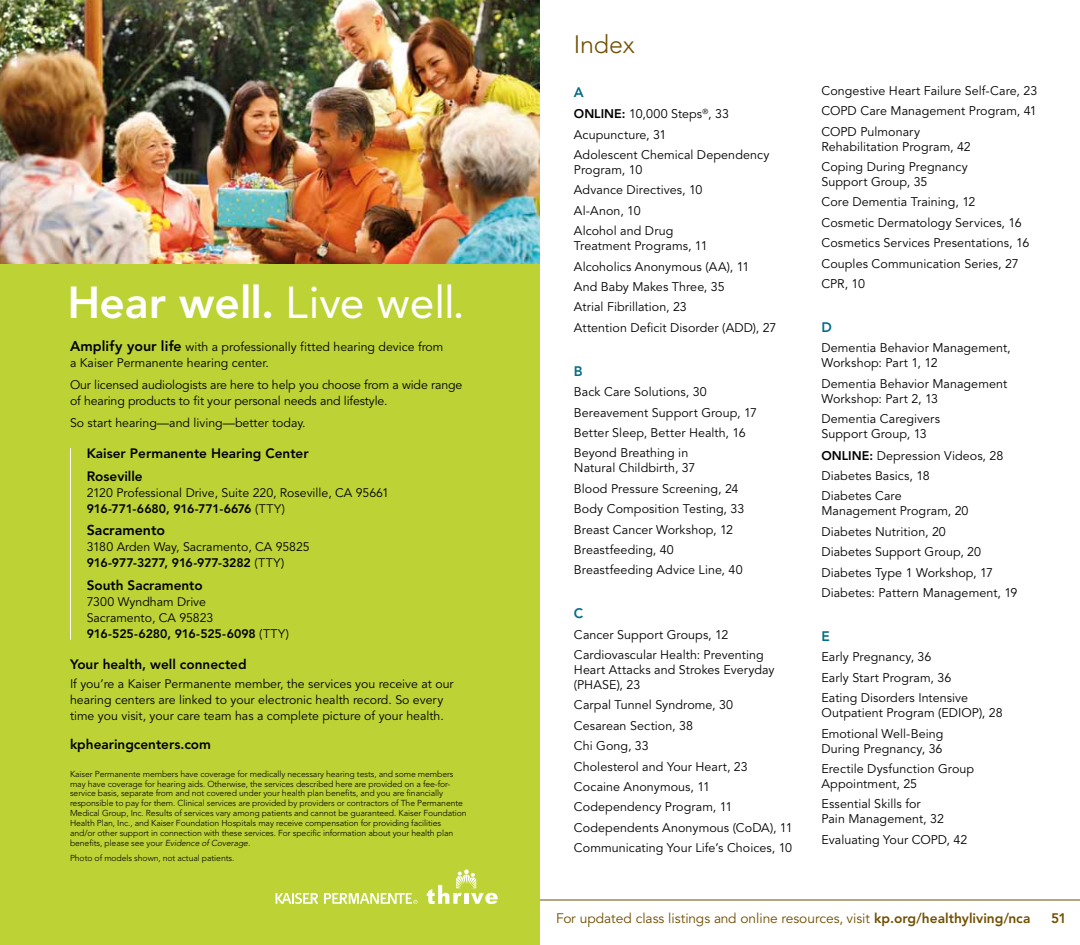
<style>
.page{position:relative;width:1080px;height:945px;background:#fff}
.page>*{position:absolute;margin:0;border:0;box-sizing:border-box;transform-origin:0 0}
.t1{font:800 44.38px "Avenir";color:#fff}
.t2{font:300 25px "Avenir";color:#714f00}
.t3{font:800 14.25px "Avenir";color:#000}
.t4{font:13.75px "Avenir";color:#714f00}
.t5{font:800 13.75px "Avenir";color:#006c85}
.t6{font:800 13.75px "Avenir";color:#714f00}
.t7{font:800 13.62px/22.9px "Avenir";color:#000}
.t8{font:12.5px/20.4px "Avenir";letter-spacing:.005em;color:#000}
.t9{font:12.38px/16px "Avenir";color:#000}
.t10{font:300 8.62px/9.9px "Avenir";letter-spacing:-.01em;color:#000}
.s1{font-weight:400}
.s2{font-weight:800;font-size:14.25px}
.s3{font-weight:800}
.s4{font-style:italic}
</style>
<div class="page">
<hr style="left:540px;top:900px;width:540px;height:1px;background:#714f00">
<img style="left:0;top:0;width:540px;height:265px">
<div style="left:0;top:265px;width:540px;height:680px;background:#bcd235"></div>
<hr style="left:70px;top:448px;width:1px;height:192px;background:#fff">
<svg style="left:427px;top:870px;width:71px;height:34px"></svg>
<svg style="left:276px;top:893px;width:42px;height:11px"></svg>
<svg style="left:324px;top:893px;width:94px;height:11px"></svg>
<svg style="left:0;top:0;width:4px;height:4px"></svg>
<h1 class="t1" style="left:68px;top:277px;width:399px">Hear well. <span class="s1">Live well.</span></h1>
<p class="t9" style="left:70px;top:339px;width:375px"><span class="s2">Amplify your life</span> with a professionally fitted hearing device from a Kaiser Permanente hearing center.</p>
<p class="t9" style="left:70px;top:377px;width:394px">Our licensed audiologists are here to help you choose from a wide range of hearing products to fit your personal needs and lifestyle.</p>
<p class="t9" style="left:70px;top:415px;width:237px">So start hearing—and living—better today.</p>
<p class="t7" style="left:87px;top:442px;width:224px">Kaiser Permanente Hearing Center<br>Roseville</p>
<p class="t9" style="left:87px;top:485px;width:304px">2120 Professional Drive, Suite 220, Roseville, CA 95661<br><span class="s3">916-771-6680, 916-771-6676</span> (TTY)</p>
<p class="t3" style="left:87px;top:522px;width:80px">Sacramento</p>
<p class="t9" style="left:87px;top:539px;width:225px">3180 Arden Way, Sacramento, CA 95825<br><span class="s3">916-977-3277, 916-977-3282</span> (TTY)</p>
<p class="t7" style="left:87px;top:574px;width:118px">South Sacramento</p>
<p class="t9" style="left:87px;top:594px;width:204px">7300 Wyndham Drive<br>Sacramento, CA 95823<br><span class="s3">916-525-6280, 916-525-6098</span> (TTY)</p>
<p class="t7" style="left:70px;top:653px;width:178px">Your health, well connected</p>
<p class="t9" style="left:70px;top:676px;width:385px">If you’re a Kaiser Permanente member, the services you receive at our hearing centers are linked to your electronic health record. So every time you visit, your care team has a complete picture of your health.</p>
<p class="t7" style="left:70px;top:732px;width:143px">kphearingcenters.com</p>
<p class="t10" style="left:70px;top:769px;width:398px">Kaiser Permanente members have coverage for medically necessary hearing tests, and some members may have coverage for hearing aids. Otherwise, the services described here are provided on a fee-for&shy;service basis, separate from and not covered under your health plan benefits, and you are financially responsible to pay for them. Clinical services are provided by providers or contractors of The Permanente Medical Group, Inc. Results of services vary among patients and cannot be guaranteed. Kaiser Foundation Health Plan, Inc., and Kaiser Foundation Hospitals may receive compensation for providing facilities and/or other support in connection with these services. For specific information about your health plan benefits, please see your <span class="s4">Evidence of Coverage.</span></p>
<p class="t10" style="left:70px;top:853px;width:166px">Photo of models shown, not actual patients.</p>
<h2 class="t2" style="left:574px;top:29px;width:62px">Index</h2>
<p class="t5" style="left:574px;top:84px;width:11px">A</p>
<p class="t8" style="left:574px;top:104px;width:197px"><span class="s3">Onli ne:</span> 10,000 Steps<sup>®</sup>, 33<br>Acupuncture, 31<br>Adolescent Chemical Dependency</p>
<p class="t8" style="left:574px;top:160px;width:130px">Program, 10<br>Advance Directives, 10<br>Al-Anon, 10<br>Alcohol and Drug</p>
<p class="t8" style="left:574px;top:236px;width:204px">Treatment Programs, 11<br>Alcoholics Anonymous (AA), 11<br>And Baby Makes Three, 35<br>Atrial Fibrillation, 23<br>Attention Deficit Disorder (ADD), 27</p>
<p class="t5" style="left:574px;top:363px;width:10px">B</p>
<p class="t8" style="left:574px;top:382px;width:185px">Back Care Solutions, 30<br>Bereavement Support Group, 17<br>Better Sleep, Better Health, 16<br>Beyond Breathing in</p>
<p class="t8" style="left:574px;top:458px;width:172px">Natural Childbirth, 37<br>Blood Pressure Screening, 24<br>Body Composition Testing, 33<br>Breast Cancer Workshop, 12<br>Breastfeeding, 40<br>Breastfeeding Advice Line, 40</p>
<p class="t5" style="left:574px;top:605px;width:11px">C</p>
<p class="t8" style="left:574px;top:624px;width:191px">Cancer Support Groups, 12<br>Cardiovascular Health: Preventing</p>
<p class="t8" style="left:574px;top:663px;width:202px;line-height:15px">Heart Attacks and Strokes Everyday (PHASE), 23</p>
<p class="t8" style="left:574px;top:695px;width:220px">Carpal Tunnel Syndrome, 30<br>Cesarean Section, 38<br>Chi Gong, 33<br>Cholesterol and Your Heart, 23<br>Cocaine Anonymous, 11<br>Codependency Program, 11<br>Codependents Anonymous (CoDA), 11<br>Communicating Your Life’s Choices, 10</p>
<p class="t8" style="left:821px;top:81px;width:217px;text-align:justify">Congestive Heart Failure Self-Care, 23<br>COPD Care Management Program, 41<br>COPD Pulmonary</p>
<p class="t8" style="left:821px;top:136px;width:151px">Rehabilitation Program, 42<br>Coping During Pregnancy</p>
<p class="t8" style="left:821px;top:172px;width:209px">Support Group, 35<br>Core Dementia Training, 12<br>Cosmetic Dermatology Services, 16<br>Cosmetics Services Presentations, 16<br>Couples Communication Series, 27<br>CPR, 10</p>
<p class="t5" style="left:821px;top:319px;width:12px">D</p>
<p class="t8" style="left:821px;top:341px;width:191px;line-height:15px">Dementia Behavior Management,<br>Workshop: Part 1, 12</p>
<p class="t8" style="left:821px;top:376px;width:187px;line-height:15px">Dementia Behavior Management<br>Workshop: Part 2, 13</p>
<p class="t8" style="left:821px;top:412px;width:120px;line-height:15px">Dementia Caregivers<br>Support Group, 13</p>
<p class="t8" style="left:821px;top:446px;width:183px"><span class="s3">Onli ne:</span> Depression Videos, 28<br>Diabetes Basics, 18<br>Diabetes Care</p>
<p class="t8" style="left:821px;top:501px;width:198px">Management Program, 20<br>Diabetes Nutrition, 20<br>Diabetes Support Group, 20<br>Diabetes Type 1 Workshop, 17<br>Diabetes: Pattern Management, 19</p>
<p class="t5" style="left:821px;top:628px;width:10px">E</p>
<p class="t8" style="left:821px;top:647px;width:148px">Early Pregnancy, 36<br>Early Start Program, 36<br>Eating Disorders Intensive</p>
<p class="t8" style="left:821px;top:703px;width:183px">Outpatient Program (EDIOP), 28<br>Emotional Well-Being</p>
<p class="t8" style="left:821px;top:738px;width:154px">During Pregnancy, 36<br>Erectile Dysfunction Group</p>
<p class="t8" style="left:821px;top:774px;width:101px">Appointment, 25<br>Essential Skills for</p>
<p class="t8" style="left:821px;top:809px;width:147px">Pain Management, 32<br>Evaluating Your COPD, 42</p>
<p class="t4" style="left:556px;top:910px;width:476px">For updated class listings and online resources, visit <span class="s3">kp.org/healthyliving/nca</span></p>
<p class="t6" style="left:1051px;top:910px;width:17px">51</p>
</div>
